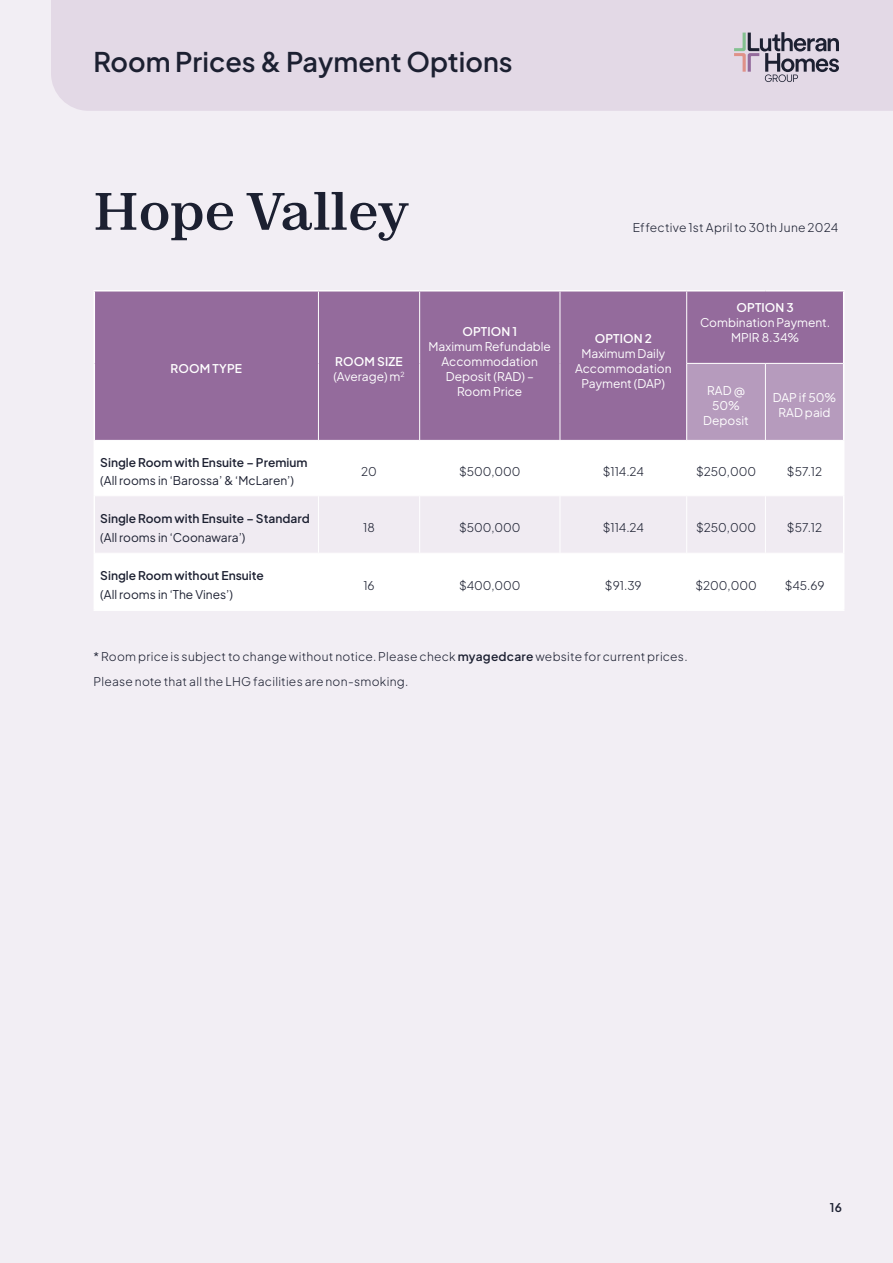
<style>
.page{position:relative;width:893px;height:1263px;background:#f2eef4}
.page>*{position:absolute;margin:0;border:0;box-sizing:border-box;transform-origin:0 0}
.t1{font:700 52.5px "Zodiak";letter-spacing:-.005em;color:#1c2031}
.t2{font:600 27px "Plus Jakarta Sans";color:#1c2031}
.t3{font:300 12px "Plus Jakarta Sans";letter-spacing:.015em;color:#1c2031}
.t4{font:12px/15px "Plus Jakarta Sans";color:#fff;text-align:center}
.t5{font:600 12px/18.8px "Plus Jakarta Sans";color:#1c2031}
.t6{font:12px/18.8px "Plus Jakarta Sans";color:#1c2031}
.t7{font:600 12px "Plus Jakarta Sans";letter-spacing:.01em;color:#fff}
.s1{font-weight:600}
.s2{font-weight:400}
</style>
<div class="page">
<div style="left:51px;top:0;width:842px;height:111px;background:#e3d9e6"></div>
<svg style="left:734px;top:32px;width:105px;height:50px;background:#aea7b4"></svg>
<div style="left:95px;top:291px;width:748px;height:149px;background:#946b9c"></div>
<div style="left:687px;top:364px;width:156px;height:76px;background:#b69bbd"></div>
<div style="left:95px;top:441px;width:748px;height:168px;background:#fff"></div>
<svg style="left:95px;top:496px;width:748px;height:57px"></svg>
<hr style="left:318px;top:291px;width:1px;height:72px;background:#fff">
<hr style="left:318px;top:363px;width:1px;height:77px;background:#fff">
<hr style="left:419px;top:291px;width:1px;height:72px;background:#fff">
<hr style="left:419px;top:363px;width:1px;height:77px;background:#fff">
<hr style="left:560px;top:291px;width:1px;height:72px;background:#fff">
<hr style="left:560px;top:363px;width:1px;height:77px;background:#fff">
<hr style="left:686px;top:291px;width:1px;height:72px;background:#fff">
<hr style="left:686px;top:364px;width:1px;height:76px;background:#fff">
<hr style="left:765px;top:364px;width:1px;height:76px;background:#fff">
<hr style="left:95px;top:440px;width:223px;height:1px;background:#fff">
<hr style="left:318px;top:440px;width:102px;height:1px;background:#fff">
<hr style="left:318px;top:441px;width:1px;height:54px;background:#fff">
<hr style="left:420px;top:440px;width:140px;height:1px;background:#fff">
<hr style="left:419px;top:441px;width:1px;height:54px;background:#fff">
<hr style="left:560px;top:440px;width:127px;height:1px;background:#fff">
<hr style="left:560px;top:441px;width:1px;height:54px;background:#fff">
<hr style="left:686px;top:363px;width:79px;height:1px;background:#fff">
<hr style="left:765px;top:363px;width:78px;height:1px;background:#fff">
<hr style="left:687px;top:440px;width:78px;height:1px;background:#fff">
<hr style="left:686px;top:441px;width:1px;height:54px;background:#fff">
<hr style="left:765px;top:440px;width:78px;height:1px;background:#fff">
<hr style="left:765px;top:441px;width:1px;height:54px;background:#fff">
<hr style="left:95px;top:495px;width:223px;height:1px;background:#fff">
<hr style="left:318px;top:495px;width:102px;height:1px;background:#fff">
<hr style="left:318px;top:496px;width:1px;height:57px;background:#fff">
<hr style="left:420px;top:495px;width:140px;height:1px;background:#fff">
<hr style="left:419px;top:496px;width:1px;height:57px;background:#fff">
<hr style="left:560px;top:495px;width:127px;height:1px;background:#fff">
<hr style="left:560px;top:496px;width:1px;height:57px;background:#fff">
<hr style="left:687px;top:495px;width:78px;height:1px;background:#fff">
<hr style="left:686px;top:496px;width:1px;height:57px;background:#fff">
<hr style="left:765px;top:495px;width:78px;height:1px;background:#fff">
<hr style="left:765px;top:496px;width:1px;height:57px;background:#fff">
<hr style="left:95px;top:553px;width:223px;height:1px;background:#fff">
<hr style="left:318px;top:553px;width:102px;height:1px;background:#fff">
<hr style="left:318px;top:554px;width:1px;height:55px;background:#fff">
<hr style="left:420px;top:553px;width:140px;height:1px;background:#fff">
<hr style="left:419px;top:554px;width:1px;height:55px;background:#fff">
<hr style="left:560px;top:553px;width:127px;height:1px;background:#fff">
<hr style="left:560px;top:554px;width:1px;height:55px;background:#fff">
<hr style="left:687px;top:553px;width:78px;height:1px;background:#fff">
<hr style="left:686px;top:554px;width:1px;height:55px;background:#fff">
<hr style="left:765px;top:553px;width:78px;height:1px;background:#fff">
<hr style="left:765px;top:554px;width:1px;height:55px;background:#fff">
<hr style="left:94px;top:290px;width:224px;height:1px;background:#fff">
<hr style="left:94px;top:291px;width:1px;height:72px;background:#fff">
<hr style="left:318px;top:290px;width:102px;height:1px;background:#fff">
<hr style="left:420px;top:290px;width:140px;height:1px;background:#fff">
<hr style="left:560px;top:290px;width:127px;height:1px;background:#fff">
<hr style="left:94px;top:363px;width:1px;height:77px;background:#fff">
<hr style="left:687px;top:290px;width:78px;height:1px;background:#fff">
<hr style="left:765px;top:290px;width:79px;height:1px;background:#fff">
<hr style="left:843px;top:291px;width:1px;height:72px;background:#fff">
<hr style="left:843px;top:363px;width:1px;height:77px;background:#fff">
<hr style="left:94px;top:440px;width:1px;height:56px;background:#fff">
<hr style="left:843px;top:440px;width:1px;height:56px;background:#fff">
<hr style="left:94px;top:496px;width:1px;height:57px;background:#fff">
<hr style="left:843px;top:496px;width:1px;height:57px;background:#fff">
<hr style="left:94px;top:553px;width:1px;height:56px;background:#fff">
<hr style="left:843px;top:553px;width:1px;height:56px;background:#fff">
<hr style="left:94px;top:609px;width:224px;height:2px;background:#fff">
<hr style="left:318px;top:609px;width:102px;height:2px;background:#fff">
<hr style="left:420px;top:609px;width:140px;height:2px;background:#fff">
<hr style="left:560px;top:609px;width:127px;height:2px;background:#fff">
<hr style="left:687px;top:609px;width:78px;height:2px;background:#fff">
<hr style="left:765px;top:609px;width:79px;height:2px;background:#fff">
<p class="t2" style="left:94px;top:38px;width:421px">Room Prices &amp; Payment Options</p>
<p class="t1" style="left:94px;top:178px;width:317px">Hope Valley</p>
<p class="t3" style="left:633px;top:218px;width:207px">Effective 1st Aprilto 30th June 2024</p>
<p class="t7" style="left:171px;top:358px;width:73px">ROOM TYPE</p>
<p class="t4" style="left:333px;top:353px;width:73px;text-align:left"><span class="s1">ROOM SIZE </span>(Average) m<sup>2</sup></p>
<p class="t7" style="left:462px;top:321px;width:56px">OPTION 1</p>
<p class="t4" style="left:429px;top:338px;width:124px">Maximum Refundable<br>Accommodation<br>Deposit (RAD) –<br>Room Price</p>
<p class="t7" style="left:595px;top:328px;width:59px">OPTION 2</p>
<p class="t4" style="left:575px;top:345px;width:98px">Maximum Daily<br>Accommodation<br>Payment (DAP)</p>
<p class="t7" style="left:736px;top:297px;width:59px">OPTION 3</p>
<p class="t4" style="left:700px;top:314px;width:132px">Combination Payment.</p>
<p class="t4" style="left:731px;top:329px;width:70px">MPIR 8.34%</p>
<p class="t4" style="left:703px;top:381px;width:47px">RAD @<br>50%<br>Deposit</p>
<p class="t4" style="left:773px;top:389px;width:65px">DAP if 50%<br>RAD paid</p>
<p class="t6" style="left:100px;top:451px;width:209px"><span class="s1">Single Room with Ensuite – Premium </span>(All rooms in ‘Barossa’ &amp; ‘McLaren’)</p>
<p class="t3" style="left:361px;top:462px;width:17px">20</p>
<p class="t3" style="left:459px;top:462px;width:63px">$500,000</p>
<p class="t3" style="left:603px;top:462px;width:43px">$114.24</p>
<p class="t3" style="left:696px;top:462px;width:61px">$250,000</p>
<p class="t3" style="left:787px;top:462px;width:37px">$57.12</p>
<p class="t5" style="left:100px;top:508px;width:211px">Single Room with Ensuite – Standard <span class="s2">(All rooms in ‘Coonawara’)</span></p>
<p class="t3" style="left:363px;top:518px;width:13px">18</p>
<p class="t3" style="left:459px;top:518px;width:63px">$500,000</p>
<p class="t3" style="left:603px;top:518px;width:43px">$114.24</p>
<p class="t3" style="left:696px;top:518px;width:61px">$250,000</p>
<p class="t3" style="left:787px;top:518px;width:37px">$57.12</p>
<p class="t5" style="left:100px;top:565px;width:165px">Single Room without Ensuite <span class="s2">(All rooms in ‘The Vines’)</span></p>
<p class="t3" style="left:363px;top:575px;width:13px">16</p>
<p class="t3" style="left:459px;top:575px;width:63px">$400,000</p>
<p class="t3" style="left:605px;top:575px;width:38px">$91.39</p>
<p class="t3" style="left:695px;top:575px;width:63px">$200,000</p>
<p class="t3" style="left:785px;top:575px;width:41px">$45.69</p>
<p class="t3" style="left:94px;top:647px;width:596px">* Room price is subjecttochange without notice. Please check <span class="s1">myagedcare</span> website for currentprices.</p>
<p class="t3" style="left:94px;top:671px;width:316px">Please note that allthe LHG facilities are non-smoking.</p>
<p class="t5" style="left:830px;top:1196px;width:14px">16</p>
</div>
